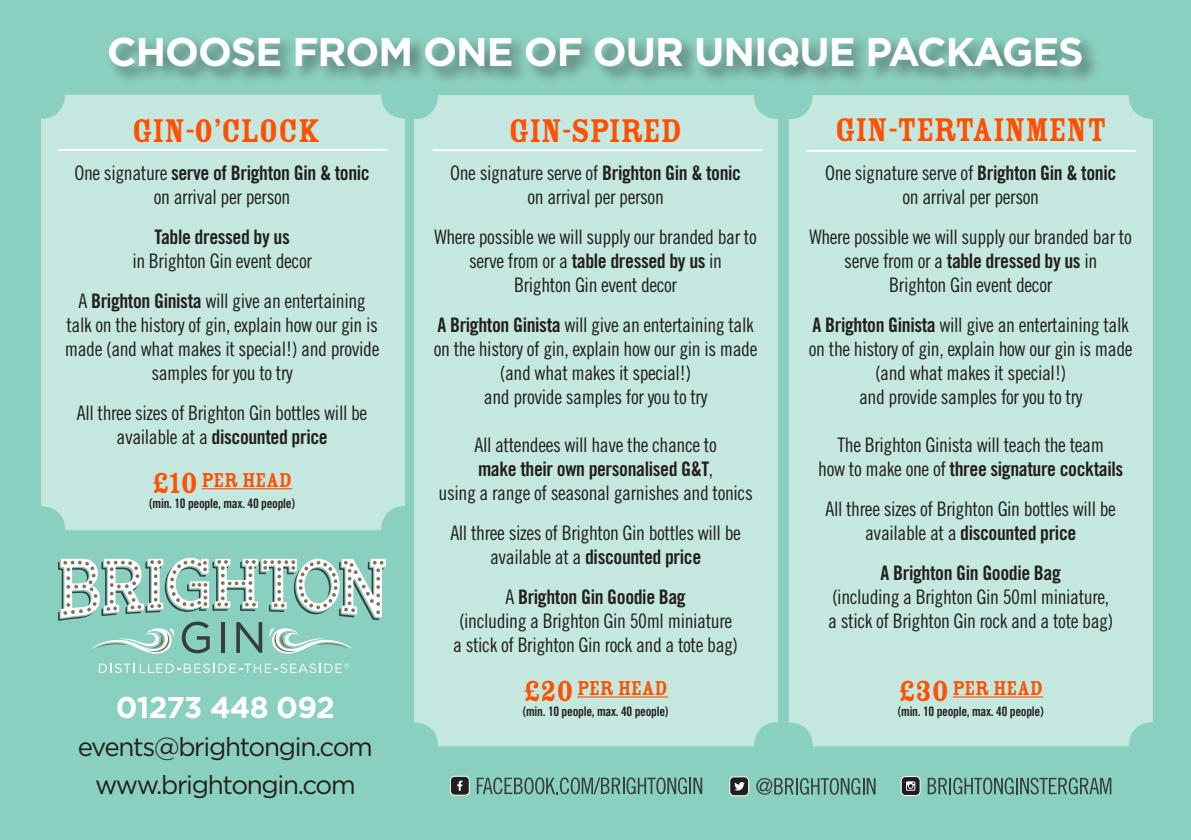
<style>
.page{position:relative;width:1191px;height:840px;background:#fff}
.page>*{position:absolute;margin:0;border:0;box-sizing:border-box;transform-origin:0 0}
.t1{font:700 40px "Gotham";letter-spacing:-.025em;color:#fff}
.t2{font:36px "Rosewood Fill";letter-spacing:-.02em;color:#ff5000}
.t3{font:700 30px "Gotham";letter-spacing:-.03em;color:#fff}
.t4{font:26px "Gotham";letter-spacing:-.05em;color:#231f20}
.t5{font:22px "Rosewood Fill";letter-spacing:-.02em;color:#ff5000}
.t6{font:20px/24px "Trade Gothic Cond Eighteen";letter-spacing:-.02em;color:#231f20;text-align:center}
.t7{font:20px "Trade Gothic Bold Cond Twenty";letter-spacing:-.02em;color:#231f20}
.t8{font:13px "Trade Gothic Bold Cond Twenty";letter-spacing:-.02em;color:#231f20}
.s1{font-family:"Trade Gothic Bold Cond Twenty"}
.s2{font-size:32px}
</style>
<div class="page">
<div style="left:0;top:0;width:1191px;height:839px;background:#8ad0c0"></div>
<div style="left:42px;top:95px;width:362px;height:434px;background:#c4e7df;border-radius:24px"></div>
<div style="left:789px;top:95px;width:363px;height:650px;background:#c4e7df;border-radius:24px"></div>
<hr style="left:58px;top:149px;width:329px;height:2px;background:#fff">
<hr style="left:806px;top:150px;width:330px;height:2px;background:#fff">
<div style="left:414px;top:95px;width:363px;height:650px;background:#c4e7df;border-radius:24px"></div>
<svg style="left:99px;top:663px;width:250px;height:9px"></svg>
<svg style="left:58px;top:557px;width:328px;height:97px"></svg>
<hr style="left:202px;top:488px;width:90px;height:1px;background:#ff5000">
<hr style="left:952px;top:696px;width:91px;height:1px;background:#ff5000">
<hr style="left:577px;top:696px;width:91px;height:1px;background:#ff5000">
<svg style="left:477px;top:777px;width:225px;height:16px"></svg>
<div style="left:450px;top:775px;width:19px;height:19px;background:#231f20;border-radius:4px"></div>
<div style="left:450px;top:775px;width:19px;height:20px;border:1px solid #fff;border-radius:4px"></div>
<svg style="left:457px;top:780px;width:5px;height:10px"></svg>
<svg style="left:756px;top:778px;width:119px;height:16px"></svg>
<div style="left:729px;top:776px;width:19px;height:19px;background:#211e1e;border-radius:4px"></div>
<div style="left:729px;top:776px;width:20px;height:19px;border:1px solid #fff;border-radius:4px"></div>
<svg style="left:734px;top:782px;width:10px;height:8px"></svg>
<svg style="left:927px;top:777px;width:184px;height:17px"></svg>
<svg style="left:901px;top:776px;width:19px;height:19px"></svg>
<div style="left:901px;top:775px;width:19px;height:20px;border:1px solid #fff;border-radius:4px"></div>
<svg style="left:906px;top:780px;width:9px;height:10px"></svg>
<div style="left:107px;top:35px;width:993px;height:51px;background:#231f20;opacity:.5"></div>
<p class="t1" style="left:107px;top:25px;width:978px">CHOOSE FROM ONE OF OUR UNIQUE PACKAGES</p>
<p class="t2" style="left:132px;top:111px;width:190px">GIN-0’CLOCK</p>
<p class="t2" style="left:508px;top:111px;width:175px">GIN-SPIRED</p>
<p class="t2" style="left:834px;top:111px;width:273px">GIN-TERTAINMENT</p>
<p class="t6" style="left:74px;top:160px;width:297px">One signature <span class="s1">serve of Brighton Gin &amp; tonic </span>on arrival per person</p>
<p class="t7" style="left:154px;top:224px;width:137px">Table dressed by us</p>
<p class="t6" style="left:132px;top:248px;width:181px">in Brighton Gin event decor</p>
<p class="t6" style="left:65px;top:288px;width:316px">A <span class="s1">Brighton Ginista</span> will give an entertaining talk on the history of gin, explain how our gin is made (and what makes it special!) and provide samples for you to try</p>
<p class="t6" style="left:77px;top:400px;width:292px">All three sizes of Brighton Gin bottles will be available at a <span class="s1">discounted price</span></p>
<p class="t5" style="left:152px;top:467px;width:142px"><span class="s2">£10</span> PER HEAD</p>
<p class="t8" style="left:149px;top:495px;width:147px">(min. 10 people, max. 40 people)</p>
<p class="t3" style="left:116px;top:687px;width:220px">01273 448 092</p>
<p class="t4" style="left:78px;top:730px;width:297px">events@brightongin.com</p>
<p class="t4" style="left:95px;top:768px;width:262px">www.brightongin.com</p>
<p class="t6" style="left:450px;top:160px;width:292px">One signature serve of <span class="s1">Brighton Gin &amp; tonic </span>on arrival per person</p>
<p class="t6" style="left:434px;top:224px;width:324px">Where possible we will supply our branded bar to serve from or a <span class="s1">table dressed by us</span> in<br>Brighton Gin event decor</p>
<p class="t6" style="left:434px;top:312px;width:325px"><span class="s1">A Brighton Ginista</span> will give an entertaining talk on the history of gin, explain how our gin is made (and what makes it special!)</p>
<p class="t6" style="left:484px;top:384px;width:225px">and provide samples for you to try</p>
<p class="t6" style="left:438px;top:432px;width:316px">All attendees will have the chance to<br><span class="s1">make their own personalised G&amp;T</span>,<br>using a range of seasonal garnishes and tonics</p>
<p class="t6" style="left:450px;top:520px;width:292px">All three sizes of Brighton Gin bottles will be available at a <span class="s1">discounted price</span></p>
<p class="t6" style="left:453px;top:584px;width:286px">A <span class="s1">Brighton Gin Goodie Bag<br></span>(including a Brighton Gin 50ml miniature a stick of Brighton Gin rock and a tote bag)</p>
<p class="t5" style="left:523px;top:675px;width:146px"><span class="s2">£20</span> PER HEAD</p>
<p class="t8" style="left:523px;top:703px;width:147px">(min. 10 people, max. 40 people)</p>
<p class="t6" style="left:825px;top:160px;width:292px">One signature serve of <span class="s1">Brighton Gin &amp; tonic </span>on arrival per person</p>
<p class="t6" style="left:809px;top:224px;width:324px">Where possible we will supply our branded bar to serve from or a <span class="s1">table dressed by us</span> in<br>Brighton Gin event decor</p>
<p class="t6" style="left:809px;top:312px;width:325px"><span class="s1">A Brighton Ginista</span> will give an entertaining talk on the history of gin, explain how our gin is made (and what makes it special!)</p>
<p class="t6" style="left:859px;top:384px;width:225px">and provide samples for you to try</p>
<p class="t6" style="left:818px;top:432px;width:306px">The Brighton Ginista will teach the team<br>how to make one of <span class="s1">three signature cocktails</span></p>
<p class="t6" style="left:825px;top:496px;width:292px">All three sizes of Brighton Gin bottles will be available at a <span class="s1">discounted price</span></p>
<p class="t6" style="left:828px;top:560px;width:286px"><span class="s1">A Brighton Gin Goodie Bag<br></span>(including a Brighton Gin 50ml miniature, a stick of Brighton Gin rock and a tote bag)</p>
<p class="t5" style="left:898px;top:675px;width:146px"><span class="s2">£30</span> PER HEAD</p>
<p class="t8" style="left:898px;top:703px;width:147px">(min. 10 people, max. 40 people)</p>
</div>
